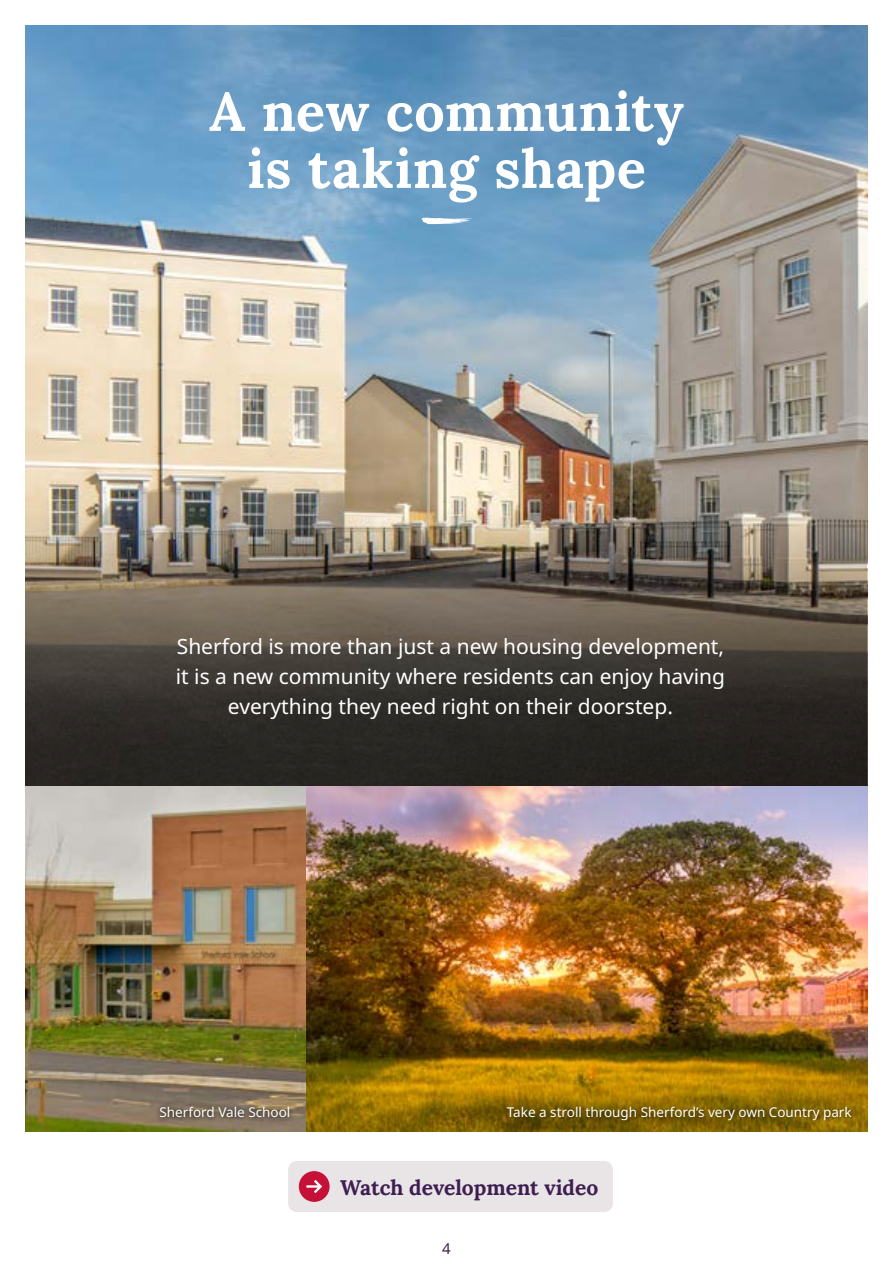
<style>
.page{position:relative;width:893px;height:1263px;background:#fff}
.page>*{position:absolute;margin:0;border:0;box-sizing:border-box;transform-origin:0 0}
.t1{font:54px/57px "Lora";letter-spacing:.01em;color:#fff;text-align:center}
.t2{font:21px/30px "Noto Sans";color:#fff;text-align:center}
.t3{font:21px "Lora";color:#3e1e50}
.t4{font:15px "Noto Sans";color:#3e1e50}
.t5{font:13.5px "Noto Sans";color:#fff}
</style>
<div class="page">
<img style="left:26px;top:26px;width:841px;height:1105px">
<img style="left:26px;top:455px;width:841px;height:332px">
<div style="left:288px;top:1161px;width:325px;height:51px;background:#e9e4e6;border-radius:9px"></div>
<div style="left:299px;top:1171px;width:31px;height:31px;background:#c61037;border-radius:50%"></div>
<svg style="left:306px;top:1180px;width:16px;height:13px"></svg>
<div style="left:504px;top:1104px;width:351px;height:21px;background:#000;opacity:.41"></div>
<div style="left:154px;top:1102px;width:141px;height:21px;background:#000;opacity:.86"></div>
<svg style="left:421px;top:218px;width:51px;height:6px"></svg>
<h1 class="t1" style="left:209px;top:80px;width:476px">A new community is taking shape</h1>
<p class="t2" style="left:176px;top:632px;width:551px">Sherford is more than just a new housing development, it is a new community where residents can enjoy having everything they need right on their doorstep.</p>
<p class="t5" style="left:159px;top:1103px;width:132px">Sherford Vale School</p>
<p class="t5" style="left:507px;top:1103px;width:346px">Take a stroll through Sherford’s very own Country park</p>
<p class="t3" style="left:340px;top:1171px;width:260px">Watch development video</p>
<p class="t4" style="left:442px;top:1237px;width:10px">4</p>
</div>
